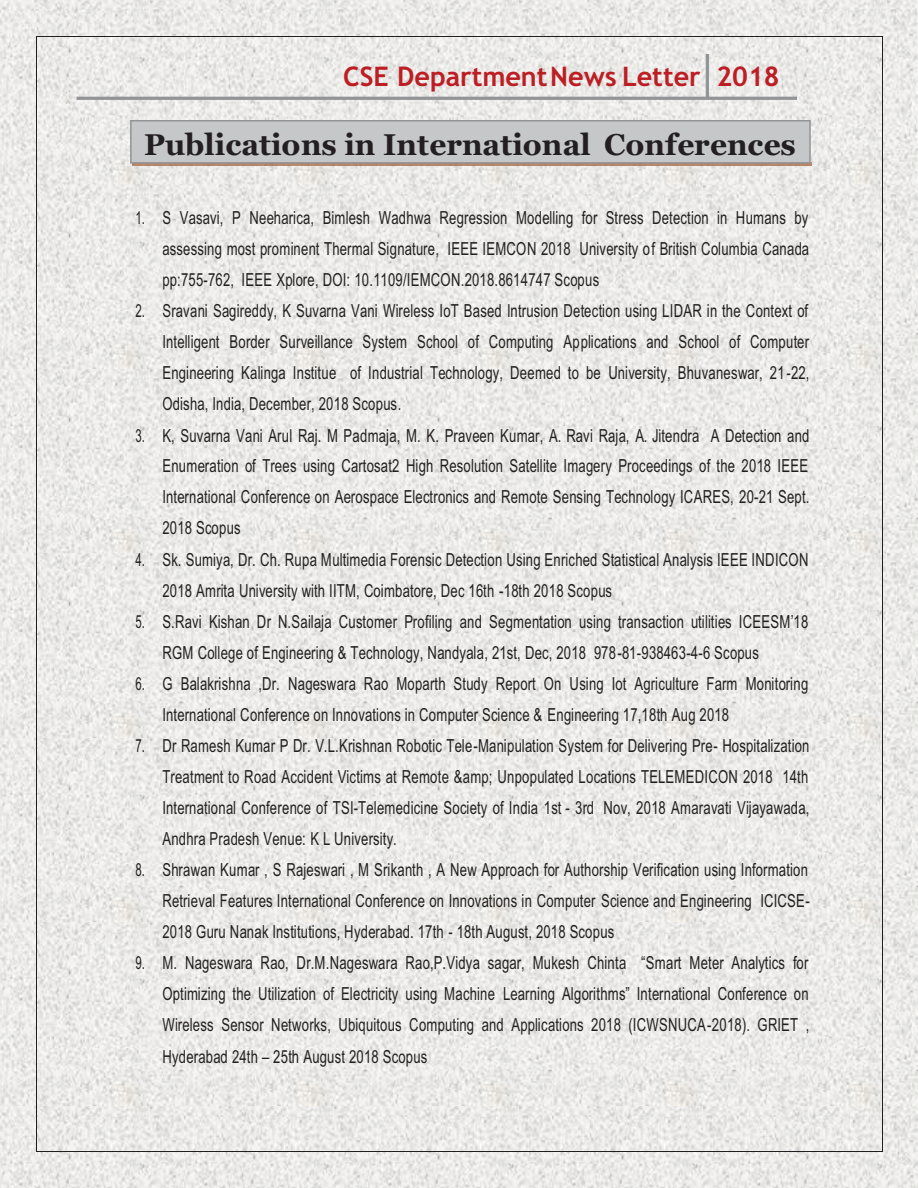
<style>
.page{position:relative;width:918px;height:1188px;background:#fff}
.page>*{position:absolute;margin:0;border:0;box-sizing:border-box;transform-origin:0 0}
.t1{font:700 29.85px "Georgia";color:#231f20}
.t2{font:700 27px "Trebuchet MS";color:#bc1e24}
.t3{font:18px/30.9px "Arial";letter-spacing:.02em;color:#231f20;text-align:justify;scale:.64 1}
</style>
<div class="page">
<img style="left:0;top:0;width:918px;height:1188px">
<img style="left:0;top:0;width:184px;height:1px">
<img style="left:184px;top:0;width:185px;height:1px">
<img style="left:369px;top:0;width:184px;height:1px">
<img style="left:553px;top:0;width:184px;height:1px">
<img style="left:132px;top:163px;width:680px;height:3px">
<div style="left:131px;top:121px;width:679px;height:42px;background:#c5c7c9"></div>
<div style="left:130px;top:120px;width:681px;height:44px;border:2px solid #929497"></div>
<svg style="left:76px;top:54px;width:721px;height:46px"></svg>
<hr style="left:36px;top:36px;width:846px;height:1px;background:#231f20">
<hr style="left:36px;top:37px;width:1px;height:1115px;background:#231f20">
<hr style="left:882px;top:37px;width:1px;height:1115px;background:#231f20">
<hr style="left:36px;top:1152px;width:846px;height:1px;background:#231f20">
<h2 class="t2" style="left:343px;top:61px;width:438px">CSE Department News Letter 2018</h2>
<h1 class="t1" style="left:144px;top:133px;width:653px">Publications in International Conferences</h1>
<p class="t3" style="left:162px;top:204px;width:1012px;text-indent:-27px">1. S Vasavi, P Neeharica, Bimlesh Wadhwa Regression Modelling for Stress Detection in Humans by assessing most prominent Thermal Signature, IEEE IEMCON 2018 University of British Columbia Canada pp:755-762, IEEE Xplore, DOI: 10.1109/IEMCON.2018.8614747 Scopus</p>
<p class="t3" style="left:162px;top:297px;width:1013px;text-indent:-27px">2. Sravani Sagireddy, K Suvarna Vani Wireless IoT Based Intrusion Detection using LIDAR in the Context of Intelligent Border Surveillance System School of Computing Applications and School of Computer Engineering Kalinga Institue of Industrial Technology, Deemed to be University, Bhuvaneswar, 21 -22, Odisha, India, December, 2018 Scopus.</p>
<p class="t3" style="left:162px;top:422px;width:1013px;text-indent:-27px">3. K, Suvarna Vani Arul Raj. M Padmaja, M. K. Praveen Kumar, A. Ravi Raja, A. Jitendra A Detection and Enumeration of Trees using Cartosat2 High Resolution Satellite Imagery Proceedings of the 2018 IEEE International Conference on Aerospace Electronics and Remote Sensing Technology ICARES, 20-21 Sept.<br>2018 Scopus</p>
<p class="t3" style="left:162px;top:546px;width:1011px;text-indent:-27px">4. Sk. Sumiya, Dr. Ch. Rupa Multimedia Forensic Detection Using Enriched Statistical Analysis IEEE INDICON<br>2018 Amrita University with IITM, Coimbatore, Dec 16th -18th 2018 Scopus</p>
<p class="t3" style="left:162px;top:608px;width:1011px;text-indent:-27px">5. S.Ravi Kishan Dr N.Sailaja Customer Profiling and Segmentation using transaction utilities ICEESM’18<br>RGM College of Engineering &amp; Technology, Nandyala, 21st, Dec, 2018 978-81-938463-4-6 Scopus</p>
<p class="t3" style="left:162px;top:670px;width:1011px;text-indent:-27px">6. G Balakrishna ,Dr. Nageswara Rao Moparth Study Report On Using Iot Agriculture Farm Monitoring<br>International Conference on Innovations in Computer Science &amp; Engineering 17,18th Aug 2018</p>
<p class="t3" style="left:162px;top:732px;width:1013px;text-indent:-27px">7. Dr Ramesh Kumar P Dr. V.L.Krishnan Robotic Tele-Manipulation System for Delivering Pre- Hospitalization Treatment to Road Accident Victims at Remote &amp;amp; Unpopulated Locations TELEMEDICON 2018 14th International Conference of TSI-Telemedicine Society of India 1st - 3rd Nov, 2018 Amaravati Vijayawada, Andhra Pradesh Venue: K L University.</p>
<p class="t3" style="left:162px;top:856px;width:1013px;text-indent:-27px">8. Shrawan Kumar , S Rajeswari , M Srikanth , A New Approach for Authorship Verification using Information Retrieval Features International Conference on Innovations in Computer Science and Engineering ICICSE-2018 Guru Nanak Institutions, Hyderabad. 17th - 18th August, 2018 Scopus</p>
<p class="t3" style="left:162px;top:949px;width:1012px;text-indent:-27px">9. M. Nageswara Rao, Dr.M.Nageswara Rao,P.Vidya sagar, Mukesh Chinta “Smart Meter Analytics for Optimizing the Utilization of Electricity using Machine Learning Algorithms” International Conference on Wireless Sensor Networks, Ubiquitous Computing and Applications 2018 (ICWSNUCA-2018). GRIET , Hyderabad 24th – 25th August 2018 Scopus</p>
</div>
